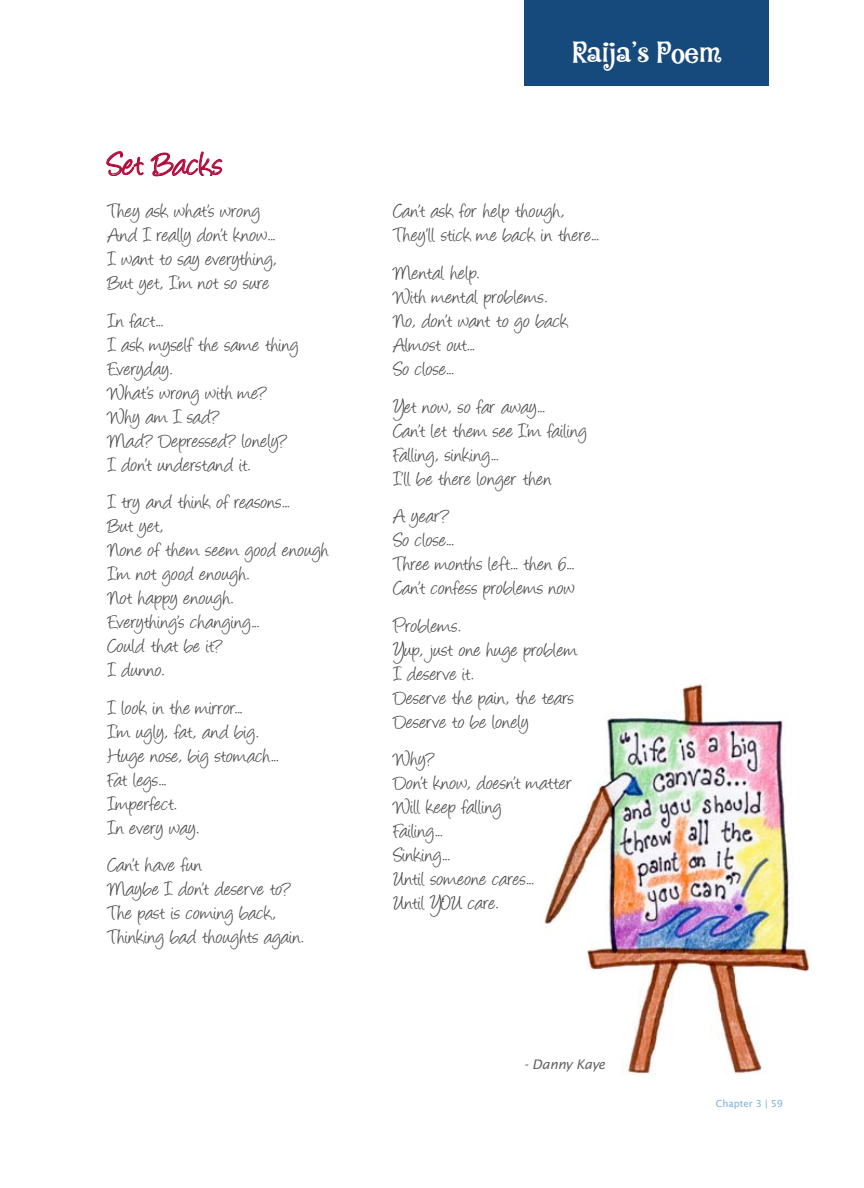
<style>
.page{position:relative;width:864px;height:1188px;background:#fff}
.page>*{position:absolute;margin:0;border:0;box-sizing:border-box;transform-origin:0 0}
.t1{font:37.5px "Angelina";letter-spacing:.005em;color:#b30838}
.t2{font:27px "Baileywick JF Curly";letter-spacing:-.01em;color:#fff}
.t3{font:22.5px/24px "Angelina";letter-spacing:.015em;color:#4a4c4b}
.t4{font:italic 14.25px "Lucida Sans EF";letter-spacing:-.035em;color:#616362}
.t5{font:10.5px "Lucida Sans EF";color:#7cadda}
</style>
<div class="page">
<svg style="left:106px;top:151px;width:38px;height:26px"></svg>
<svg style="left:151px;top:151px;width:71px;height:25px"></svg>
<img style="left:543px;top:683px;width:269px;height:392px">
<div style="left:525px;top:0;width:244px;height:85px;background:#174a7c"></div>
<h1 class="t1" style="left:108px;top:148px;width:116px">Set Backs</h1>
<p class="t3" style="left:108px;top:201px;width:171px">They ask what’s wrong<br>And I really don’t know...<br>I want to say everything,<br>But yet, I’m not so sure</p>
<p class="t3" style="left:108px;top:311px;width:192px">In fact...<br>I ask myself the same thing<br>Everyday.<br>What’s wrong with me?<br>Why am I sad?<br>Mad? Depressed? lonely?<br>I don’t understand it.</p>
<p class="t3" style="left:108px;top:493px;width:222px">I try and think of reasons...<br>But yet,<br>None of them seem good enough<br>I’m not good enough.<br>Not happy enough.<br>Everything’s changing...<br>Could that be it?<br>I dunno.</p>
<p class="t3" style="left:108px;top:698px;width:172px">I look in the mirror...<br>I’m ugly, fat, and big.<br>Huge nose, big stomach...<br>Fat legs...<br>Imperfect.<br>In every way.</p>
<p class="t3" style="left:108px;top:856px;width:197px">Can’t have fun<br>Maybe I don’t deserve to?<br>The past is coming back,<br>Thinking bad thoughts again.</p>
<p class="t2" style="left:572px;top:34px;width:151px">Raija’s Poem</p>
<p class="t3" style="left:394px;top:202px;width:207px">Can’t ask for help though,<br>They’ll stick me back in there...</p>
<p class="t3" style="left:394px;top:263px;width:176px">Mental help.<br>With mental problems.<br>No, don’t want to go back<br>Almost out...<br>So close...</p>
<p class="t3" style="left:394px;top:397px;width:195px">Yet now, so far away...<br>Can’t let them see I’m failing<br>Falling, sinking...<br>I’ll be there longer then</p>
<p class="t3" style="left:394px;top:506px;width:183px">A year?<br>So close...<br>Three months left... then 6...<br>Can’t confess problems now</p>
<p class="t3" style="left:394px;top:616px;width:185px">Problems.<br>Yup, just one huge problem<br>I deserve it.<br>Deserve the pain, the tears<br>Deserve to be lonely</p>
<p class="t3" style="left:394px;top:749px;width:180px">Why?<br>Don’t know, doesn’t matter<br>Will keep falling<br>Failing...<br>Sinking...<br>Until someone cares...<br>Until YOU care.</p>
<p class="t4" style="left:524px;top:1057px;width:83px">- Danny Kaye</p>
<p class="t5" style="left:716px;top:1098px;width:69px">Chapter 3 | 59</p>
</div>
